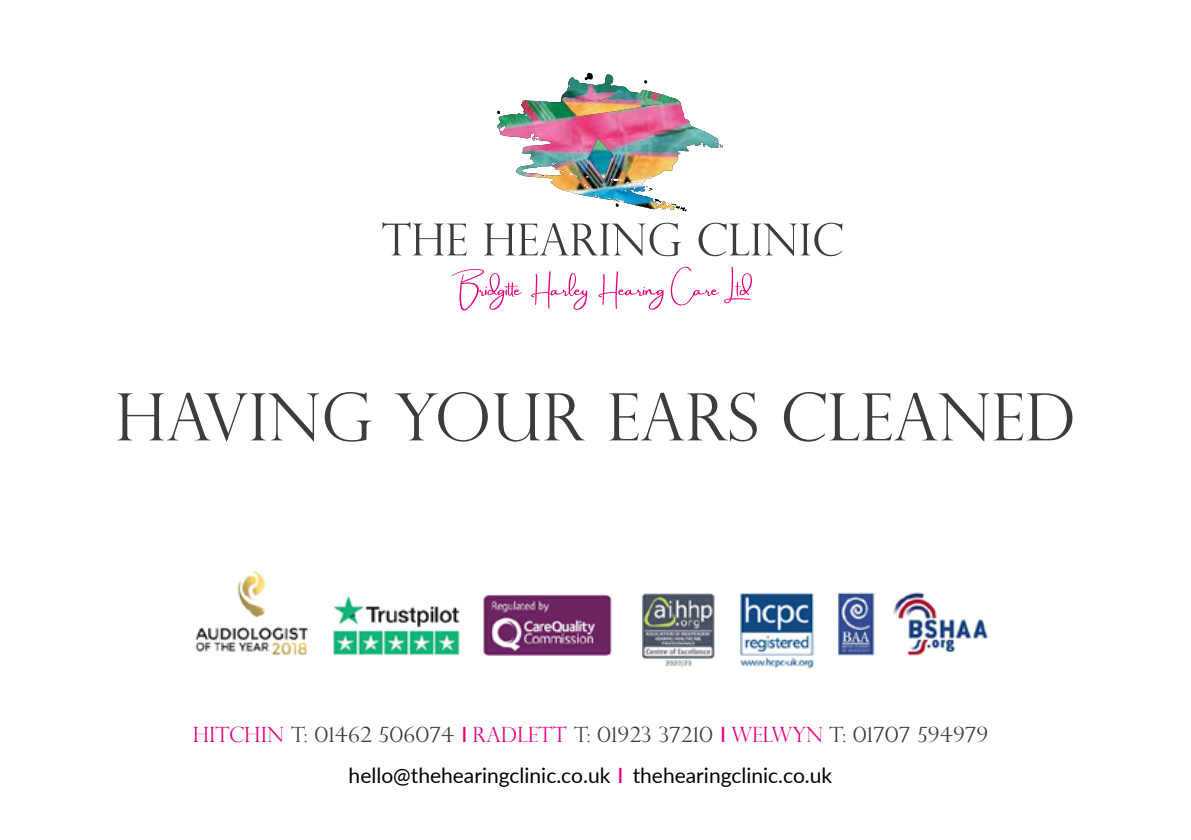
<style>
.page{position:relative;width:1191px;height:840px;background:#fff}
.page>*{position:absolute;margin:0;border:0;box-sizing:border-box;transform-origin:0 0}
.t1{font:300 65.4px "Perpetua Titling";color:#3c3c3b}
.t2{font:300 21px "Perpetua Titling";color:#3c3c3b}
.t3{font:21px "Lato";color:#000}
.s1{color:#e6007e}
.s2{font-family:"Lato";font-weight:500;color:#e6007e}
.s3{font-weight:500;color:#e6007e}
</style>
<div class="page">
<svg style="left:382px;top:222px;width:85px;height:33px"></svg>
<svg style="left:484px;top:222px;width:197px;height:34px"></svg>
<svg style="left:698px;top:222px;width:144px;height:34px"></svg>
<svg style="left:451px;top:266px;width:301px;height:44px"></svg>
<img style="left:497px;top:73px;width:227px;height:138px">
<img style="left:562px;top:90px;width:102px;height:26px">
<img style="left:195px;top:570px;width:794px;height:99px">
<h1 class="t1" style="left:115px;top:377px;width:962px">HAVING YOUR EARS CLEANED</h1>
<p class="t2" style="left:193px;top:721px;width:797px"><span class="s1">HITCHIN</span> T: 01462 506074 <span class="s2">I</span> <span class="s1">RADLETT</span> T: 01923 37210 <span class="s2">I</span> <span class="s1">WELWYN</span> T: 01707 594979</p>
<p class="t3" style="left:349px;top:759px;width:485px">hello@thehearingclinic.co.uk <span class="s3">I</span> thehearingclinic.co.uk</p>
</div>
